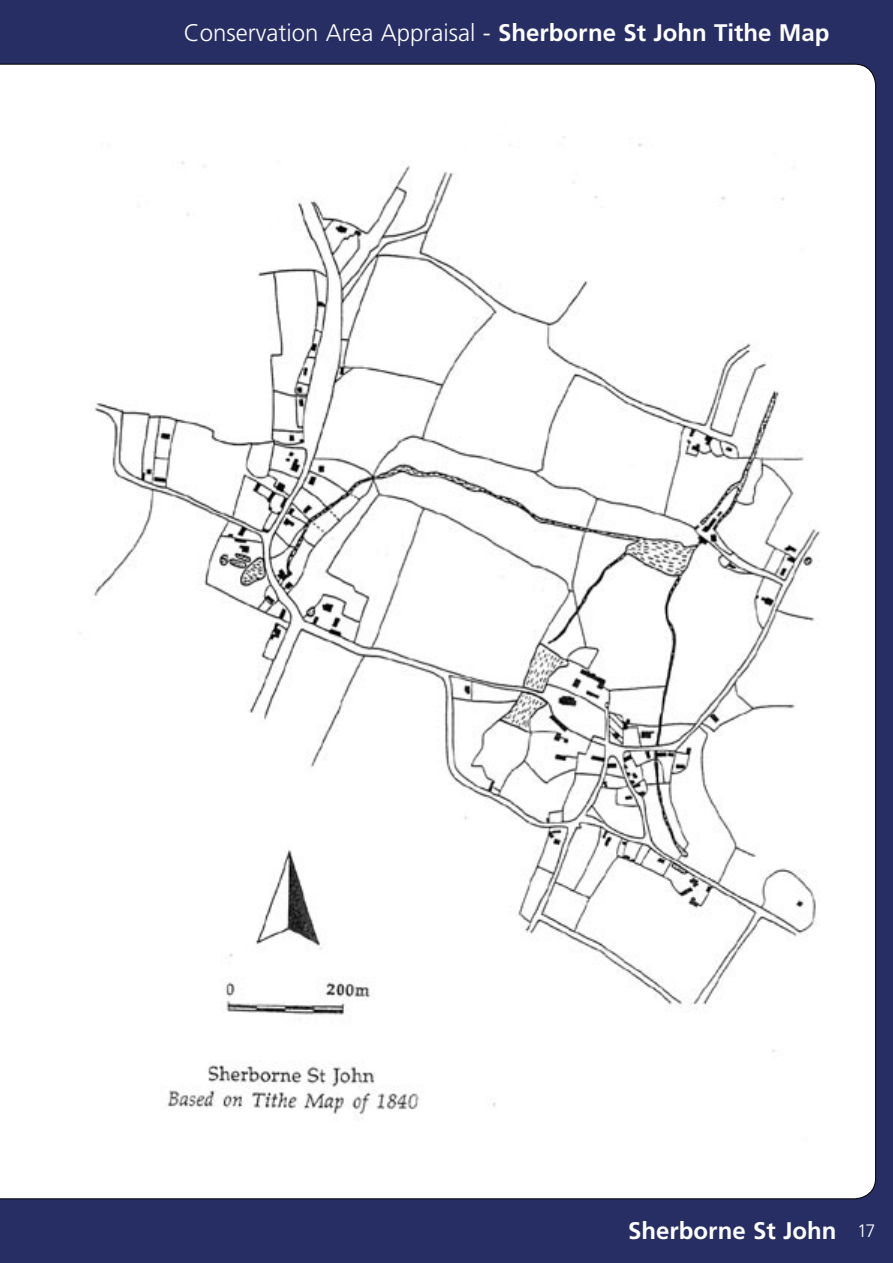
<style>
.page{position:relative;width:893px;height:1263px;background:#272e64}
.page>*{position:absolute;margin:0;border:0;box-sizing:border-box;transform-origin:0 0}
.t1{font:300 24px "Frutiger LT";color:#fff}
.t2{font:700 24px "Frutiger LT";color:#fff}
.t3{font:300 18px "Frutiger LT";color:#fff}
.s1{font-weight:700}
</style>
<div class="page">
<div style="left:0;top:63px;width:876px;height:1136px;background:#fff"></div>
<div style="left:17px;top:80px;width:828px;height:1109px;background:#fff"></div>
<div style="left:59px;top:78px;width:791px;height:1112px;background:#fff"></div>
<img style="left:93px;top:136px;width:727px;height:983px">
<p class="t1" style="left:184px;top:19px;width:647px">Conservation Area Appraisal - <span class="s1">Sherborne St John Tithe Map</span></p>
<p class="t2" style="left:628px;top:1216px;width:210px">Sherborne St John</p>
<p class="t3" style="left:857px;top:1220px;width:20px">17</p>
</div>
